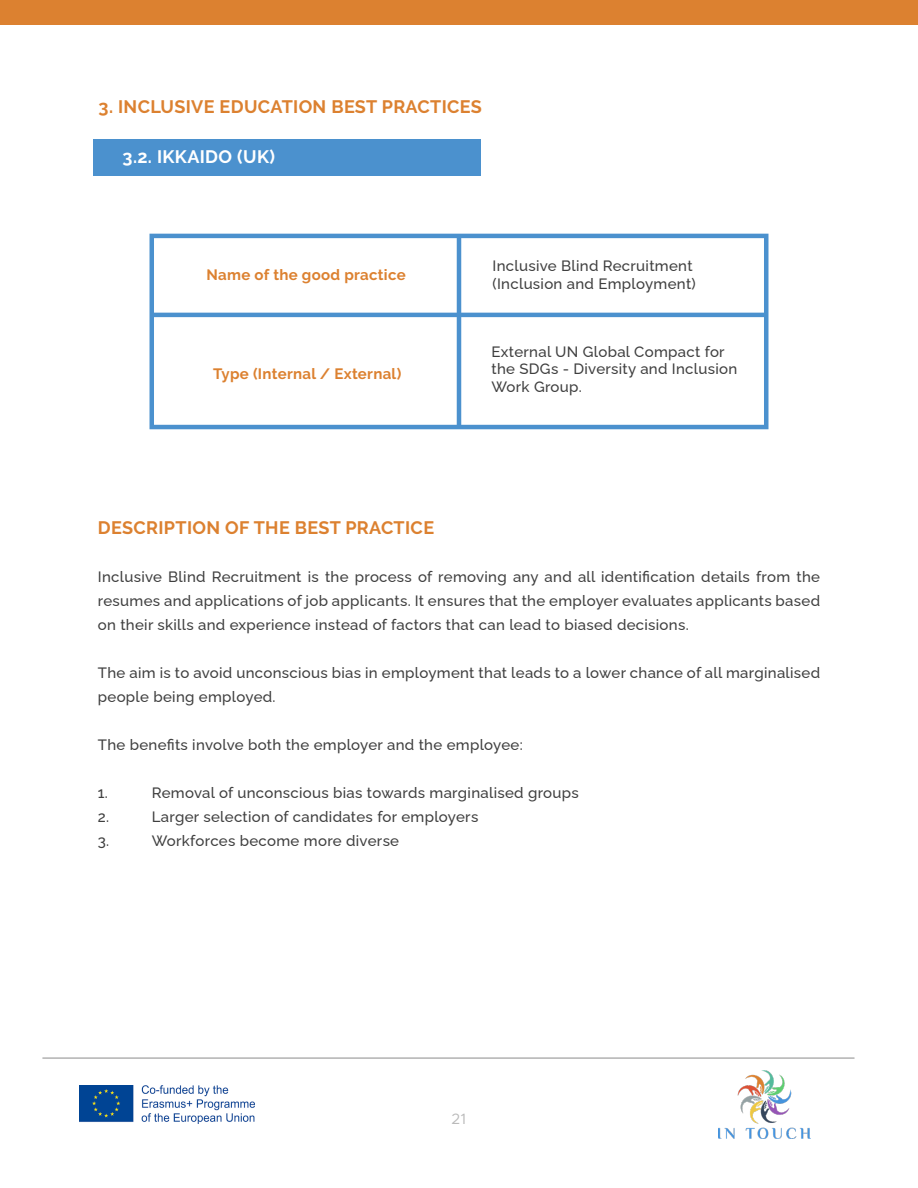
<style>
.page{position:relative;width:918px;height:1188px;background:#fff}
.page>*{position:absolute;margin:0;border:0;box-sizing:border-box;transform-origin:0 0}
.t1{font:700 18px "Raleway";letter-spacing:.02em;color:#dc8130}
.t2{font:700 18px "Raleway";letter-spacing:.02em;color:#fff}
.t3{font:100 15px/17.4px "Raleway";letter-spacing:.02em;color:#3f3f3f}
.t4{font:700 15px "Raleway";letter-spacing:.02em;color:#dc8130}
.t5{font:15px "Metropolis";color:#bababa}
</style>
<div class="page">
<img style="left:718px;top:1070px;width:93px;height:69px">
<img style="left:80px;top:1085px;width:174px;height:39px">
<hr style="left:42px;top:1057px;width:813px;height:2px;background:#b2b2b2">
<div style="left:0;top:0;width:918px;height:25px;background:#dc8130"></div>
<div style="left:93px;top:139px;width:387px;height:37px;background:#4b91ce"></div>
<div style="left:150px;top:234px;width:618px;height:195px;border:4px solid #4b91ce"></div>
<hr style="left:152px;top:313px;width:614px;height:4px;background:#4b91ce">
<hr style="left:457px;top:236px;width:4px;height:191px;background:#4b91ce">
<p class="t1" style="left:99px;top:97px;width:385px">3. INCLUSIVE EDUCATION BEST PRACTICES</p>
<p class="t2" style="left:123px;top:146px;width:154px">3.2. IKKAIDO (UK)</p>
<p class="t4" style="left:207px;top:266px;width:201px">Name of the good practice</p>
<p class="t3" style="left:493px;top:256px;width:205px">Inclusive Blind Recruitment (Inclusion and Employment)</p>
<p class="t4" style="left:213px;top:365px;width:190px">Type (Internal / External)</p>
<p class="t3" style="left:492px;top:341px;width:247px">External UN Global Compact for the SDGs - Diversity and Inclusion<br>Work Group.</p>
<p class="t1" style="left:98px;top:517px;width:338px">DESCRIPTION OF THE BEST PRACTICE</p>
<p class="t3" style="left:98px;top:563px;width:724px;line-height:24px;text-align:justify">Inclusive Blind Recruitment is the process of removing any and all identification details from the resumes and applications of job applicants. It ensures that the employer evaluates applicants based on their skills and experience instead of factors that can lead to biased decisions.</p>
<p class="t3" style="left:98px;top:659px;width:724px;line-height:24px">The aim is to avoid unconscious bias in employment that leads to a lower chance of all marginalised people being employed.</p>
<p class="t3" style="left:98px;top:734px;width:426px">The benefits involve both the employer and the employee:</p>
<p class="t3" style="left:98px;top:782px;width:12px">1.</p>
<p class="t3" style="left:152px;top:782px;width:428px">Removal of unconscious bias towards marginalised groups</p>
<p class="t3" style="left:98px;top:806px;width:13px">2.</p>
<p class="t3" style="left:152px;top:806px;width:328px">Larger selection of candidates for employers</p>
<p class="t3" style="left:98px;top:830px;width:13px">3.</p>
<p class="t3" style="left:152px;top:830px;width:249px">Workforces become more diverse</p>
<p class="t5" style="left:452px;top:1110px;width:16px">21</p>
</div>
